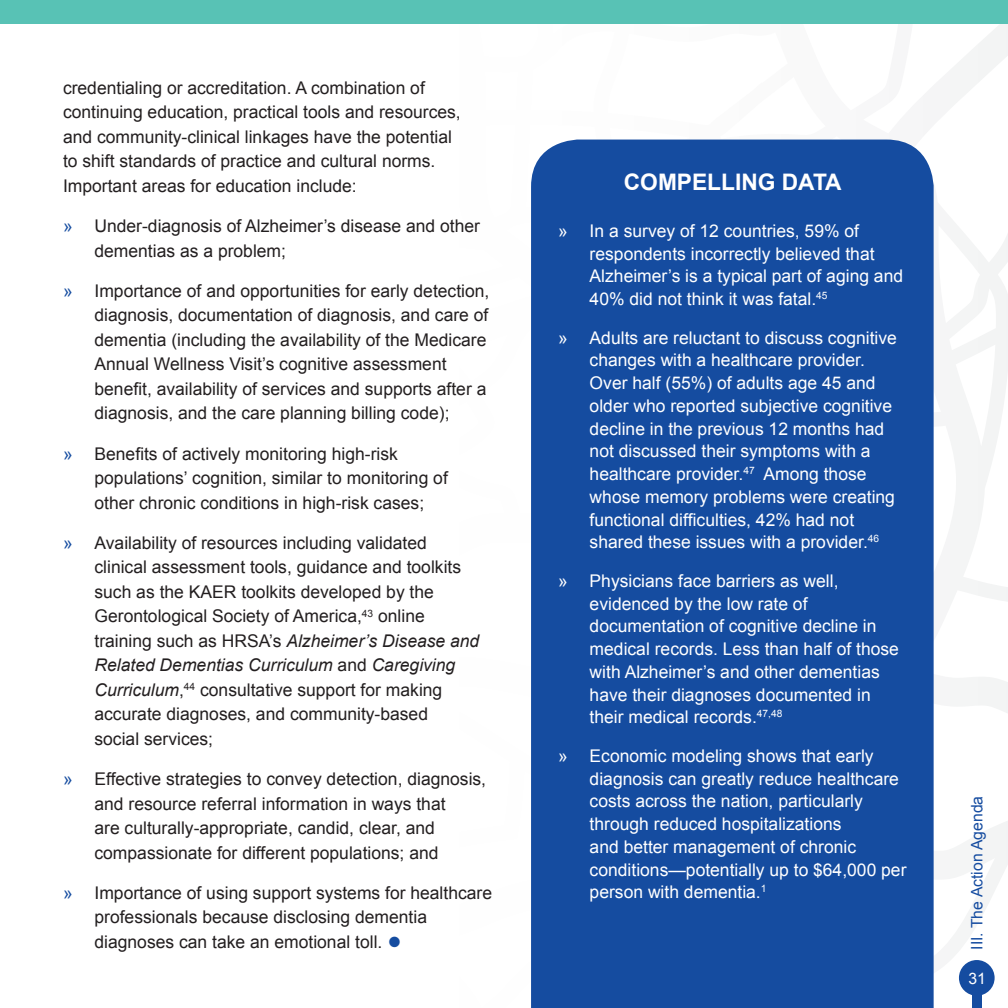
<style>
.page{position:relative;width:1008px;height:1008px;background:#fff}
.page>*{position:absolute;margin:0;border:0;box-sizing:border-box;transform-origin:0 0}
.t1{font:42px "Arial";color:#154ca0}
.t2{font:700 22.75px "Arial";color:#fff}
.t3{font:17.5px/24.5px "Arial";color:#231f20}
.t4{font:17.5px/22.8px "Arial";color:#fff}
.t5{font:17.5px "Arial";color:#154ca0}
.t6{font:15.75px "Arial";color:#154ca0}
.t7{font:15.75px "Arial";color:#fff}
.s1{font-style:italic}
</style>
<div class="page">
<div style="left:959px;top:960px;width:36px;height:36px;background:#154ca0;border-radius:50%"></div>
<div style="left:972px;top:992px;width:10px;height:16px;background:#154ca0"></div>
<div style="left:0;top:0;width:1008px;height:23px;background:#58c2b5"></div>
<div style="left:531px;top:140px;width:403px;height:868px;background:#154ca0"></div>
<p class="t3" style="left:63px;top:76px;width:399px">credentialing or accreditation. A combination of continuing education, practical tools and resources, and community-clinical linkages have the potential to shift standards of practice and cultural norms.<br>Important areas for education include:</p>
<p class="t5" style="left:63px;top:215px;width:11px">»</p>
<p class="t3" style="left:94px;top:214px;width:387px">Under-diagnosis of Alzheimer’s disease and other dementias as a problem;</p>
<p class="t3" style="left:94px;top:279px;width:396px">Importance of and opportunities for early detection, diagnosis, documentation of diagnosis, and care of dementia (including the availability of the Medicare Annual Wellness Visit’s cognitive assessment benefit, availability of services and supports after a diagnosis, and the care planning billing code);</p>
<p class="t3" style="left:94px;top:442px;width:355px">Benefits of actively monitoring high-risk populations’ cognition, similar to monitoring of other chronic conditions in high-risk cases;</p>
<p class="t3" style="left:94px;top:531px;width:386px">Availability of resources including validated clinical assessment tools, guidance and toolkits such as the KAER toolkits developed by the Gerontological Society of America,<sup>43</sup> online training such as HRSA’s <span class="s1">Alzheimer’s Disease and Related Dementias Curriculum</span> and <span class="s1">Caregiving Curriculum</span>,<sup>44</sup> consultative support for making accurate diagnoses, and community-based<br>social services;</p>
<p class="t3" style="left:95px;top:767px;width:393px">Effective strategies to convey detection, diagnosis, and resource referral information in ways that<br>are culturally-appropriate, candid, clear, and compassionate for different populations; and</p>
<p class="t3" style="left:95px;top:881px;width:399px">Importance of using support systems for healthcare professionals because disclosing dementia diagnoses can take an emotional toll.</p>
<p class="t5" style="left:63px;top:279px;width:11px">»</p>
<p class="t5" style="left:63px;top:442px;width:11px">»</p>
<p class="t5" style="left:63px;top:531px;width:11px">»</p>
<p class="t5" style="left:63px;top:768px;width:11px">»</p>
<p class="t5" style="left:63px;top:881px;width:11px">»</p>
<h1 class="t1" style="left:387px;top:914px;width:16px">•</h1>
<p class="t4" style="left:558px;top:219px;width:11px">»</p>
<p class="t4" style="left:558px;top:326px;width:11px">»</p>
<p class="t4" style="left:558px;top:569px;width:11px">»</p>
<p class="t4" style="left:558px;top:744px;width:11px">»</p>
<h4 class="t2" style="left:624px;top:167px;width:219px">COMPELLING DATA</h4>
<p class="t4" style="left:590px;top:219px;width:315px">In a survey of 12 countries, 59% of respondents incorrectly believed that Alzheimer’s is a typical part of aging and 40% did not think it was fatal.<sup>45</sup></p>
<p class="t4" style="left:590px;top:326px;width:309px">Adults are reluctant to discuss cognitive changes with a healthcare provider.<br>Over half (55%) of adults age 45 and older who reported subjective cognitive decline in the previous 12 months had not discussed their symptoms with a healthcare provider.<sup>47</sup> Among those whose memory problems were creating functional difficulties, 42% had not shared these issues with a provider.<sup>46</sup></p>
<p class="t4" style="left:590px;top:569px;width:311px">Physicians face barriers as well, evidenced by the low rate of documentation of cognitive decline in medical records. Less than half of those with Alzheimer’s and other dementias have their diagnoses documented in their medical records.<sup>47,48</sup></p>
<p class="t4" style="left:590px;top:744px;width:318px">Economic modeling shows that early diagnosis can greatly reduce healthcare costs across the nation, particularly through reduced hospitalizations<br>and better management of chronic conditions—potentially up to $64,000 per person with dementia.<sup>1</sup></p>
<p class="t6" style="left:967px;top:950px;width:155px;rotate:-90deg">III. The Action Agenda</p>
<p class="t7" style="left:968px;top:968px;width:19px">31</p>
</div>
